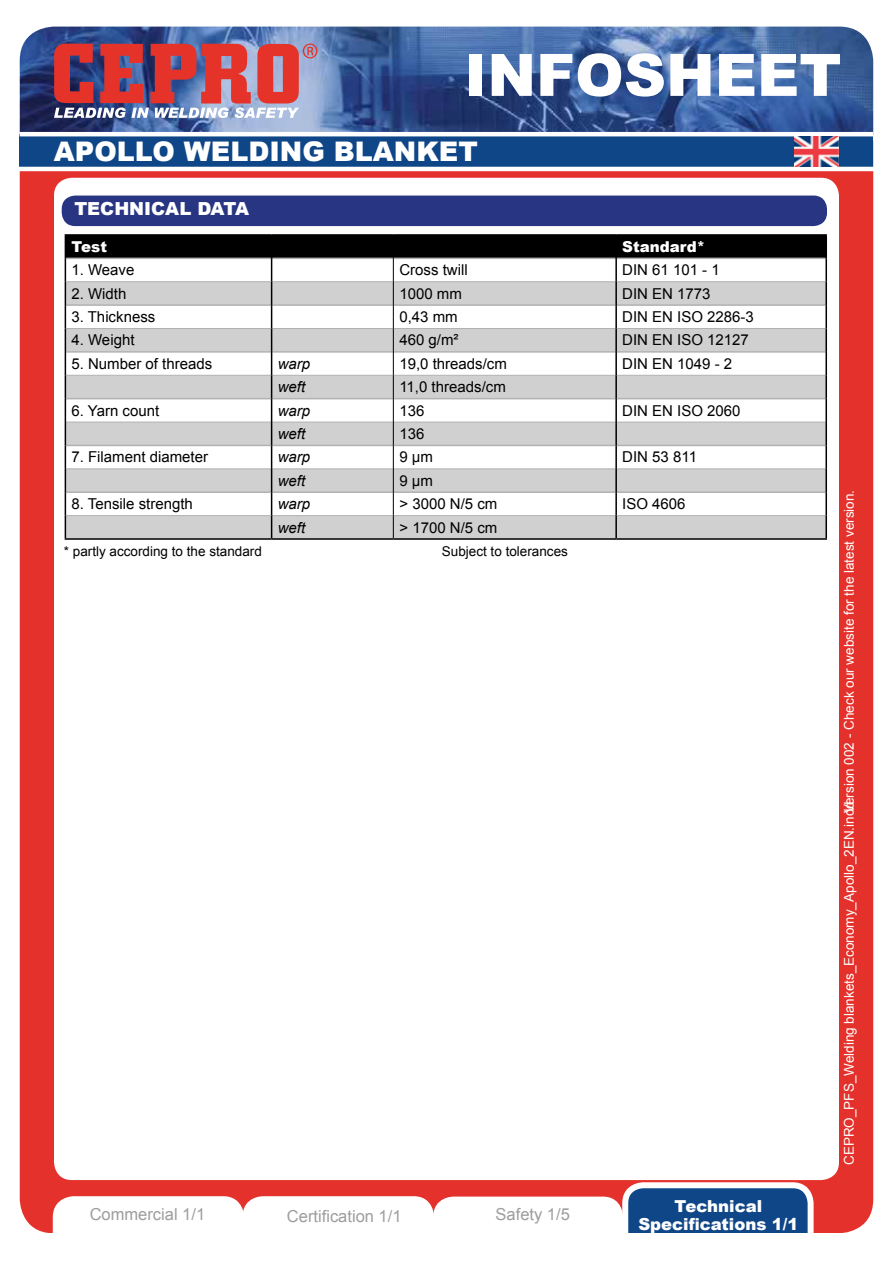
<style>
.page{position:relative;width:893px;height:1263px;background:#fff}
.page>*{position:absolute;margin:0;border:0;box-sizing:border-box;transform-origin:0 0}
.t1{font:900 58.5px "Arial";color:#fff}
.t2{font:900 27px "Arial";color:#fff}
.t3{font:900 18px "Arial";color:#fff}
.t4{font:16.5px "Arial";color:#9d9d9c}
.t5{font:900 16.5px/18px "Arial";color:#fff;text-align:center}
.t6{font:15px "Arial";color:#000}
.t7{font:italic 15px "Arial";color:#000}
.t8{font:900 15px "Arial";color:#fff}
.t9{font:13.5px "Arial";color:#fff}
.t10{font:13.5px "Arial";color:#000}
</style>
<div class="page">
<div style="left:20px;top:108px;width:853px;height:1125px;background:#e4312b;border-radius:34px"></div>
<img style="left:20px;top:27px;width:853px;height:105px">
<div style="left:20px;top:134px;width:853px;height:35px;background:#0e4687"></div>
<svg style="left:54px;top:44px;width:263px;height:74px;background:#af6172"></svg>
<div style="left:54px;top:178px;width:785px;height:1002px;background:#fff;border-radius:18px"></div>
<hr style="left:20px;top:132px;width:853px;height:4px;background:#fff">
<hr style="left:17px;top:167px;width:860px;height:4px;background:#fff">
<div style="left:62px;top:196px;width:765px;height:30px;background:#283583;border-radius:14px"></div>
<div style="left:53px;top:1196px;width:569px;height:37px;background:#fff"></div>
<div style="left:625px;top:1185px;width:186px;height:73px;background:#0e4687;border-radius:18px"></div>
<div style="left:622px;top:1182px;width:192px;height:79px;border:6px solid #fff;border-radius:18px"></div>
<div style="left:9px;top:1233px;width:883px;height:30px;background:#fff"></div>
<img style="left:794px;top:136px;width:44px;height:31px">
<hr style="left:65px;top:234px;width:207px;height:2px;background:#000">
<hr style="left:272px;top:234px;width:121px;height:2px;background:#000">
<hr style="left:393px;top:234px;width:223px;height:2px;background:#000">
<hr style="left:616px;top:234px;width:211px;height:2px;background:#000">
<hr style="left:825px;top:236px;width:2px;height:22px;background:#000">
<hr style="left:825px;top:258px;width:2px;height:24px;background:#000">
<hr style="left:825px;top:282px;width:2px;height:23px;background:#000">
<hr style="left:825px;top:305px;width:2px;height:23px;background:#000">
<hr style="left:825px;top:328px;width:2px;height:24px;background:#000">
<hr style="left:825px;top:352px;width:2px;height:23px;background:#000">
<hr style="left:825px;top:375px;width:2px;height:24px;background:#000">
<hr style="left:825px;top:399px;width:2px;height:23px;background:#000">
<hr style="left:825px;top:422px;width:2px;height:23px;background:#000">
<hr style="left:825px;top:445px;width:2px;height:24px;background:#000">
<hr style="left:825px;top:469px;width:2px;height:23px;background:#000">
<hr style="left:825px;top:492px;width:2px;height:24px;background:#000">
<hr style="left:825px;top:516px;width:2px;height:22px;background:#000">
<hr style="left:65px;top:538px;width:207px;height:2px;background:#000">
<hr style="left:272px;top:538px;width:121px;height:2px;background:#000">
<hr style="left:393px;top:538px;width:223px;height:2px;background:#000">
<hr style="left:616px;top:538px;width:211px;height:2px;background:#000">
<svg style="left:65px;top:235px;width:761px;height:303px"></svg>
<h1 class="t1" style="left:465px;top:33px;width:387px">DATASHEET</h1>
<h1 class="t1" style="left:465px;top:33px;width:378px">INFOSHEET</h1>
<h2 class="t2" style="left:54px;top:132px;width:426px">APOLLO WELDING BLANKET</h2>
<p class="t3" style="left:74px;top:196px;width:176px">TECHNICAL DATA</p>
<p class="t8" style="left:71px;top:235px;width:37px">Test</p>
<p class="t8" style="left:622px;top:235px;width:84px">Standard*</p>
<p class="t6" style="left:71px;top:260px;width:65px">1. Weave</p>
<p class="t6" style="left:399px;top:260px;width:70px">Cross twill</p>
<p class="t6" style="left:622px;top:260px;width:99px">DIN 61 101 - 1</p>
<p class="t6" style="left:71px;top:284px;width:57px">2. Width</p>
<p class="t6" style="left:399px;top:284px;width:64px">1000 mm</p>
<p class="t6" style="left:622px;top:284px;width:90px">DIN EN 1773</p>
<p class="t6" style="left:71px;top:307px;width:85px">3. Thickness</p>
<p class="t6" style="left:399px;top:307px;width:60px">0,43 mm</p>
<p class="t6" style="left:622px;top:307px;width:133px">DIN EN ISO 2286-3</p>
<p class="t6" style="left:71px;top:330px;width:65px">4. Weight</p>
<p class="t6" style="left:399px;top:330px;width:61px">460 g/m²</p>
<p class="t6" style="left:622px;top:330px;width:128px">DIN EN ISO 12127</p>
<p class="t6" style="left:71px;top:354px;width:142px">5. Number of threads</p>
<p class="t7" style="left:278px;top:354px;width:34px">warp</p>
<p class="t6" style="left:399px;top:354px;width:109px">19,0 threads/cm</p>
<p class="t6" style="left:622px;top:354px;width:112px">DIN EN 1049 - 2</p>
<p class="t7" style="left:278px;top:377px;width:29px">weft</p>
<p class="t6" style="left:399px;top:377px;width:108px">11,0 threads/cm</p>
<p class="t6" style="left:71px;top:400px;width:89px">6. Yarn count</p>
<p class="t7" style="left:278px;top:401px;width:34px">warp</p>
<p class="t6" style="left:399px;top:400px;width:27px">136</p>
<p class="t6" style="left:622px;top:400px;width:120px">DIN EN ISO 2060</p>
<p class="t7" style="left:278px;top:424px;width:29px">weft</p>
<p class="t6" style="left:399px;top:424px;width:27px">136</p>
<p class="t6" style="left:71px;top:447px;width:138px">7. Filament diameter</p>
<p class="t7" style="left:278px;top:447px;width:34px">warp</p>
<p class="t6" style="left:399px;top:447px;width:35px">9 µm</p>
<p class="t6" style="left:622px;top:447px;width:76px">DIN 53 811</p>
<p class="t7" style="left:278px;top:471px;width:29px">weft</p>
<p class="t6" style="left:399px;top:471px;width:35px">9 µm</p>
<p class="t6" style="left:71px;top:494px;width:123px">8. Tensile strength</p>
<p class="t7" style="left:278px;top:494px;width:34px">warp</p>
<p class="t6" style="left:399px;top:494px;width:99px">&gt; 3000 N/5 cm</p>
<p class="t6" style="left:622px;top:494px;width:65px">ISO 4606</p>
<p class="t7" style="left:278px;top:517px;width:29px">weft</p>
<p class="t6" style="left:399px;top:517px;width:99px">&gt; 1700 N/5 cm</p>
<p class="t10" style="left:64px;top:543px;width:200px">* partly according to the standard</p>
<p class="t10" style="left:442px;top:543px;width:128px">Subject to tolerances</p>
<p class="t4" style="left:90px;top:1203px;width:117px">Commercial 1/1</p>
<p class="t4" style="left:287px;top:1206px;width:116px">Certification 1/1</p>
<p class="t4" style="left:496px;top:1203px;width:76px">Safety 1/5</p>
<p class="t5" style="left:638px;top:1196px;width:162px">Technical<br>Specifications 1/1</p>
<p class="t9" style="left:840px;top:1165px;width:677px;rotate:-90deg">CEPRO_PFS_Welding blankets_Economy_Apollo_2EN.inddVersion 002 - Check our website for the latest version.</p>
</div>
